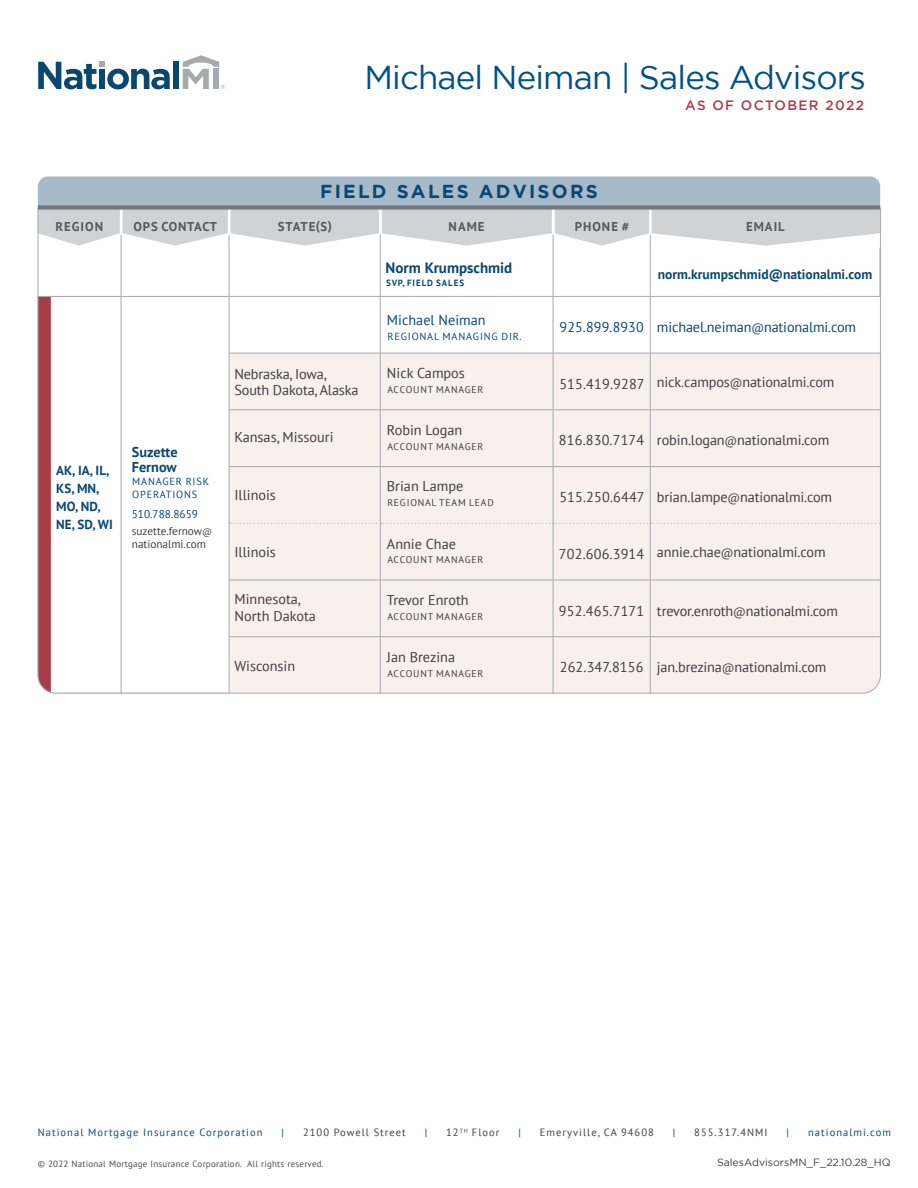
<style>
.page{position:relative;width:918px;height:1188px;background:#fff}
.page>*{position:absolute;margin:0;border:0;box-sizing:border-box;transform-origin:0 0}
.t1{font:33px "Gotham";letter-spacing:-.025em;color:#005187}
.t2{font:700 18.75px "Gotham";letter-spacing:.12em;color:#0b4770}
.t3{font:700 15px "PT Sans";color:#0b4770}
.Territory{font:14.25px "PT Sans";letter-spacing:-.01em;color:#3e3e3f}
.Territory-2{font:14.25px "PT Sans";letter-spacing:.01em;color:#3e3e3f}
.ASM{font:14.25px "PT Sans";color:#3e3e3f}
.RMD_Name{font:14.25px "PT Sans";letter-spacing:-.01em;color:#0b4770}
.RMD_Name-2{font:700 14.25px/15px "PT Sans";color:#0b4770}
.t4{font:14.1px "PT Sans";letter-spacing:.01em;color:#0b4770}
.t5{font:700 13.5px "PT Sans";color:#0b4770}
.t6{font:500 13.5px "Gotham";letter-spacing:.1em;color:#aa3c48}
.t7{font:700 13.2px/18px "PT Sans";color:#0b4770}
.t8{font:700 12.75px "PT Sans";letter-spacing:.08em;color:#57585a}
.t9{font:700 12.75px "PT Sans";letter-spacing:.045em;color:#57585a}
.t10{font:11.25px/12.1px "PT Sans";color:#3e3e3f}
.t11{font:11.25px "PT Sans";color:#0b4770}
.t12{font:10.5px "PT Sans";letter-spacing:.1em;color:#0b4770}
.t13{font:10.5px "PT Sans";letter-spacing:.1em;color:#3e3e3f}
.t14{font:10.5px "Gotham";color:#3e3e3f}
.t15{font:10.35px/12.1px "PT Sans";letter-spacing:.08em;color:#0b4770}
.ASM-2{font:9.75px "PT Sans";letter-spacing:.08em;color:#3e3e3f}
.t16{font:9px "PT Sans";letter-spacing:.025em;color:#4b4c4d}
.t17{font:300 9px "Gotham";letter-spacing:.07em;color:#3e3e3f}
.t18{font:700 9px "PT Sans";letter-spacing:.1em;color:#0b4770}
.s1{font-size:9.3px}
.s2{font-size:12px}
</style>
<div class="page">
<div style="left:38px;top:176px;width:842px;height:29px;background:#a7baca"></div>
<svg style="left:38px;top:208px;width:843px;height:485px"></svg>
<div style="left:38px;top:205px;width:842px;height:5px;background:#76787b"></div>
<div style="left:173px;top:62px;width:6px;height:27px;background:#094770"></div>
<svg style="left:38px;top:62px;width:132px;height:27px"></svg>
<svg style="left:183px;top:55px;width:42px;height:34px"></svg>
<p class="t1" style="left:364px;top:59px;width:503px">Michael Neiman | Sales Advisors</p>
<p class="t6" style="left:685px;top:97px;width:180px">AS OF OCTOBER 2022</p>
<p class="t2" style="left:320px;top:180px;width:279px">FIELD SALES ADVISORS</p>
<p class="t8" style="left:55px;top:218px;width:49px">REGION</p>
<p class="t9" style="left:134px;top:218px;width:85px">OPS CONTACT</p>
<p class="t8" style="left:278px;top:218px;width:56px">STATE(S)</p>
<p class="t8" style="left:449px;top:218px;width:38px">NAME</p>
<p class="t8" style="left:575px;top:218px;width:56px">PHONE #</p>
<p class="t8" style="left:746px;top:218px;width:40px">EMAIL</p>
<p class="t3" style="left:386px;top:258px;width:128px">Norm Krumpschmid</p>
<p class="t18" style="left:386px;top:277px;width:80px">SVP, FIELD SALES</p>
<p class="t5" style="left:658px;top:265px;width:216px">norm.krumpschmid@nationalmi.com</p>
<p class="t7" style="left:56px;top:461px;width:58px">AK, IA, IL,<br>KS, MN,<br>MO, ND,<br>NE, SD, WI</p>
<p class="RMD_Name-2" style="left:132px;top:444px;width:47px">Suzette<br>Fernow</p>
<p class="t15" style="left:132px;top:475px;width:78px">MANAGER RISK<br>OPERATIONS</p>
<p class="t11" style="left:132px;top:507px;width:68px">510.788.8659</p>
<p class="t10" style="left:132px;top:525px;width:82px">suzette.fernow<span class="s1">@ </span>nationalmi.com</p>
<p class="Territory" style="left:234px;top:365px;width:94px">Nebraska, Iowa,</p>
<p class="Territory" style="left:234px;top:381px;width:126px">South Dakota, Alaska</p>
<p class="Territory" style="left:234px;top:428px;width:101px">Kansas, Missouri</p>
<p class="Territory" style="left:234px;top:486px;width:43px">Illinois</p>
<p class="Territory" style="left:234px;top:543px;width:43px">Illinois</p>
<p class="Territory" style="left:234px;top:590px;width:68px">Minnesota,</p>
<p class="Territory" style="left:234px;top:607px;width:83px">North Dakota</p>
<p class="Territory" style="left:234px;top:657px;width:62px">Wisconsin</p>
<p class="RMD_Name" style="left:387px;top:310px;width:100px">Michael Neiman</p>
<p class="t15" style="left:387px;top:330px;width:136px">REGIONAL MANAGING DIR.</p>
<p class="ASM" style="left:387px;top:364px;width:79px">Nick Campos</p>
<p class="ASM-2" style="left:387px;top:384px;width:97px">ACCOUNT MANAGER</p>
<p class="ASM" style="left:387px;top:421px;width:77px">Robin Logan</p>
<p class="ASM-2" style="left:387px;top:440px;width:97px">ACCOUNT MANAGER</p>
<p class="ASM" style="left:387px;top:477px;width:78px">Brian Lampe</p>
<p class="ASM-2" style="left:387px;top:497px;width:108px">REGIONAL TEAM LEAD</p>
<p class="ASM" style="left:387px;top:534px;width:71px">Annie Chae</p>
<p class="ASM-2" style="left:387px;top:553px;width:97px">ACCOUNT MANAGER</p>
<p class="ASM" style="left:387px;top:591px;width:83px">Trevor Enroth</p>
<p class="ASM-2" style="left:387px;top:610px;width:97px">ACCOUNT MANAGER</p>
<p class="ASM" style="left:387px;top:648px;width:70px">Jan Brezina</p>
<p class="ASM-2" style="left:387px;top:667px;width:97px">ACCOUNT MANAGER</p>
<p class="t4" style="left:560px;top:318px;width:86px">925.899.8930</p>
<p class="RMD_Name" style="left:657px;top:318px;width:201px">michael.neiman<span class="s2">@</span>nationalmi.com</p>
<p class="Territory-2" style="left:559px;top:375px;width:87px">515.419.9287</p>
<p class="Territory" style="left:657px;top:373px;width:179px">nick.campos<span class="s2">@</span>nationalmi.com</p>
<p class="Territory-2" style="left:559px;top:431px;width:87px">816.830.7174</p>
<p class="Territory" style="left:657px;top:431px;width:174px">robin.logan<span class="s2">@</span>nationalmi.com</p>
<p class="Territory-2" style="left:559px;top:488px;width:87px">515.250.6447</p>
<p class="Territory" style="left:657px;top:488px;width:177px">brian.lampe<span class="s2">@</span>nationalmi.com</p>
<p class="Territory-2" style="left:559px;top:545px;width:87px">702.606.3914</p>
<p class="Territory" style="left:657px;top:543px;width:170px">annie.chae<span class="s2">@</span>nationalmi.com</p>
<p class="Territory-2" style="left:559px;top:601px;width:87px">952.465.7171</p>
<p class="Territory" style="left:657px;top:601px;width:182px">trevor.enroth<span class="s2">@</span>nationalmi.com</p>
<p class="Territory-2" style="left:560px;top:658px;width:85px">262.347.8156</p>
<p class="Territory" style="left:657px;top:658px;width:171px">jan.brezina<span class="s2">@</span>nationalmi.com</p>
<p class="t12" style="left:38px;top:1126px;width:226px">National Mortgage Insurance Corporation</p>
<p class="t12" style="left:282px;top:1126px;width:4px">|</p>
<p class="t13" style="left:303px;top:1126px;width:104px">2100 Powell Street</p>
<p class="t12" style="left:425px;top:1126px;width:4px">|</p>
<p class="t13" style="left:446px;top:1126px;width:55px">12<sup>TH</sup> Floor</p>
<p class="t12" style="left:518px;top:1126px;width:4px">|</p>
<p class="t13" style="left:540px;top:1126px;width:115px">Emeryville, CA 94608</p>
<p class="t12" style="left:673px;top:1126px;width:4px">|</p>
<p class="t13" style="left:694px;top:1126px;width:75px">855.317.4NMI</p>
<p class="t12" style="left:787px;top:1126px;width:4px">|</p>
<p class="t12" style="left:808px;top:1126px;width:84px">nationalmi.com</p>
<p class="t16" style="left:38px;top:1158px;width:288px">© 2022 National Mortgage Insurance Corporation. All rights reserved.</p>
<p class="t14" style="left:717px;top:1157px;width:175px">SalesAdvisorsMN_F_22.10.28_HQ</p>
<p class="t17" style="left:722px;top:1159px;width:170px">SalesAdvisorMN_F_22_01_04_HQ</p>
</div>
